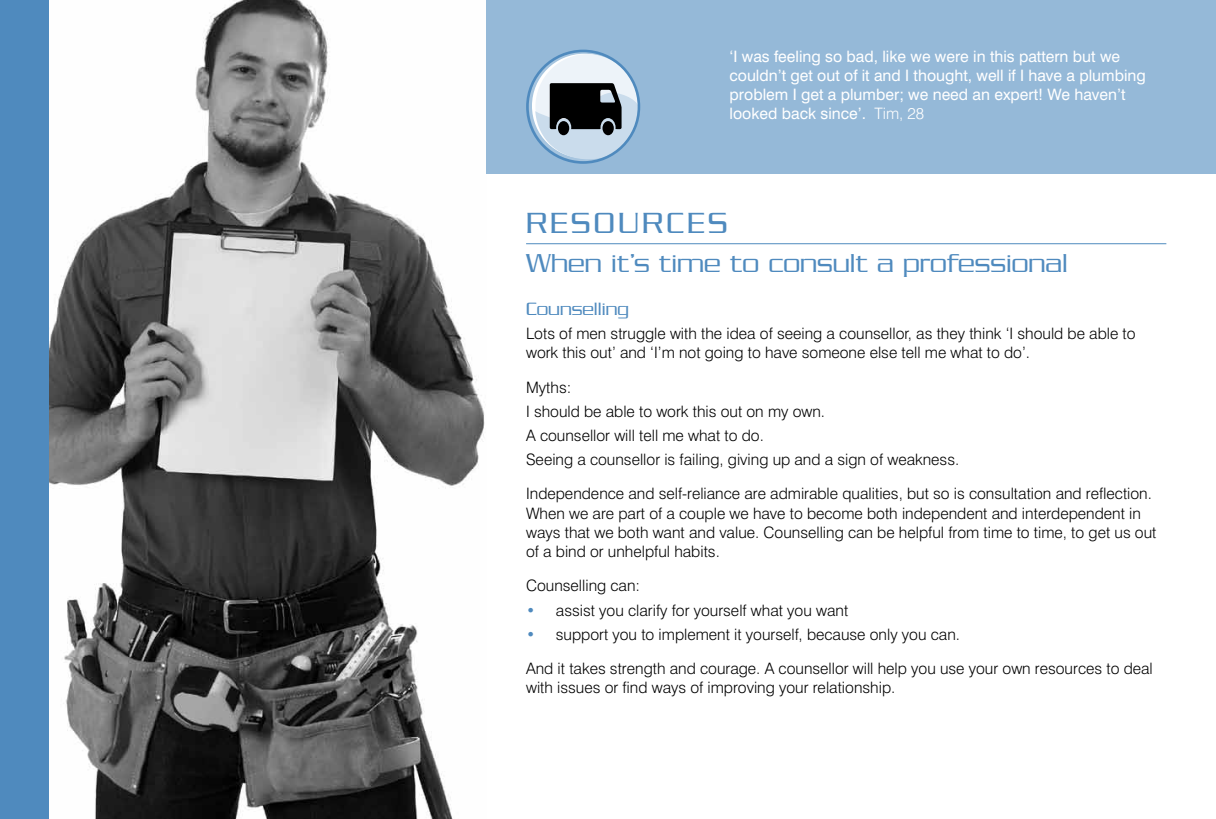
<style>
.page{position:relative;width:1216px;height:819px;background:#fff}
.page>*{position:absolute;margin:0;border:0;box-sizing:border-box;transform-origin:0 0}
.t1{font:300 31.5px "Serpentine";letter-spacing:.1em;color:#4f8abe}
.t2{font:300 28px "Serpentine";color:#4f8abe}
.t3{font:300 19.25px "Serpentine";color:#4f8abe}
.t4{font:300 15.75px/19.2px "Swiss 721 BT";color:#000}
.t5{font:15.75px/19.2px "Swiss 721 BT";color:#fff}
.s1{font-weight:300}
.s2{color:#4f8abe}
</style>
<div class="page">
<div style="left:0;top:0;width:50px;height:819px;background:#4f8abe"></div>
<img style="left:50px;top:0;width:435px;height:819px">
<div style="left:486px;top:0;width:729px;height:174px;background:#95b9d8"></div>
<hr style="left:526px;top:243px;width:640px;height:1px;background:#4f8abe">
<svg style="left:530px;top:52px;width:108px;height:108px"></svg>
<div style="left:535px;top:54px;width:103px;height:104px;background:#edf3f9;border-radius:50%"></div>
<div style="left:526px;top:50px;width:114px;height:114px;border:3px solid #4f8abe;border-radius:50%"></div>
<svg style="left:534px;top:83px;width:107px;height:77px"></svg>
<div style="left:558px;top:121px;width:11px;height:14px;background:#000;border-radius:50%"></div>
<div style="left:602px;top:121px;width:12px;height:14px;background:#000;border-radius:50%"></div>
<p class="t5" style="left:729px;top:46px;width:418px">‘I was feeling so bad, like we were in this pattern but we couldn’t get out of it and I thought, well if I have a plumbing problem I get a plumber; we need an expert! We haven’t looked back since’. <span class="s1">Tim, 28</span></p>
<h1 class="t1" style="left:526px;top:206px;width:203px">RESOURCES</h1>
<h2 class="t2" style="left:526px;top:247px;width:543px">When it’s time to consult a professional</h2>
<p class="t3" style="left:526px;top:298px;width:104px">Counselling</p>
<p class="t4" style="left:526px;top:324px;width:611px">Lots of men struggle with the idea of seeing a counsellor, as they think ‘I should be able to work this out’ and ‘I’m not going to have someone else tell me what to do’.</p>
<p class="t4" style="left:526px;top:375px;width:434px;line-height:24.2px">Myths:<br>I should be able to work this out on my own.<br>A counsellor will tell me what to do.<br>Seeing a counsellor is failing, giving up and a sign of weakness.</p>
<p class="t4" style="left:526px;top:484px;width:632px">Independence and self-reliance are admirable qualities, but so is consultation and reflection.<br>When we are part of a couple we have to become both independent and interdependent in ways that we both want and value. Counselling can be helpful from time to time, to get us out of a bind or unhelpful habits.</p>
<p class="t4" style="left:526px;top:576px;width:115px">Counselling can:</p>
<p class="t4" style="left:526px;top:600px;width:324px"><span class="s2">•</span> assist you clarify for yourself what you want</p>
<p class="t4" style="left:526px;top:617px;width:628px;line-height:34.1px"><span class="s2">•</span> support you to implement it yourself, because only you can.<br>And it takes strength and courage. A counsellor will help you use your own resources to deal</p>
<p class="t4" style="left:526px;top:677px;width:371px">with issues or find ways of improving your relationship.</p>
</div>
